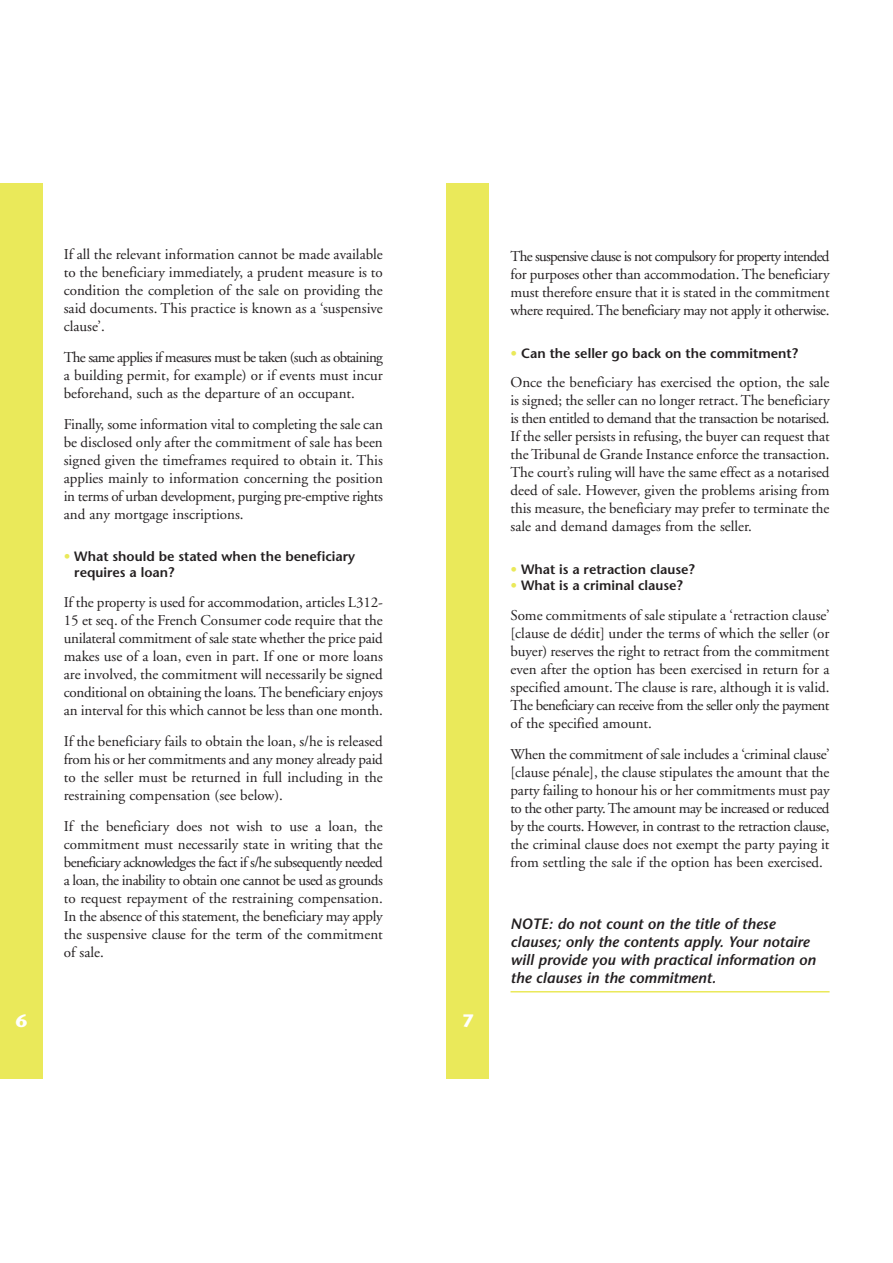
<style>
.page{position:relative;width:893px;height:1263px;background:#fff}
.page>*{position:absolute;margin:0;border:0;box-sizing:border-box;transform-origin:0 0}
.t1{font:700 18px "Stone Sans";color:#fff}
.t2{font:15px/18px "Adobe Garamond";color:#231f20;text-align:justify}
.t3{font:italic 600 15px/18px "Stone Sans";color:#231f20}
.t4{font:600 13.5px/16.2px "Stone Sans";color:#231f20}
.s1{color:#eae95a}
</style>
<div class="page">
<div style="left:446px;top:183px;width:43px;height:895px;background:#eae95a"></div>
<div style="left:0;top:183px;width:43px;height:895px;background:#eae95a"></div>
<hr style="left:510px;top:991px;width:319px;height:2px;background:#eae95a">
<p class="t2" style="left:64px;top:247px;width:320px">If all the relevant information cannot be made available to the beneficiary immediately, a prudent measure is to condition the completion of the sale on providing the said documents. This practice is known as a ‘suspensive clause’.</p>
<p class="t2" style="left:64px;top:349px;width:320px">The same applies if measures must be taken (such as obtaining a building permit, for example) or if events must incur beforehand, such as the departure of an occupant.</p>
<p class="t2" style="left:64px;top:416px;width:320px">Finally, some information vital to completing the sale can be disclosed only after the commitment of sale has been signed given the timeframes required to obtain it. This applies mainly to information concerning the position in terms of urban development, purging pre-emptive rights and any mortgage inscriptions.</p>
<p class="t4" style="left:74px;top:550px;width:282px;text-indent:-11px"><span class="s1">•</span> What should be stated when the beneficiary requires a loan?</p>
<p class="t2" style="left:64px;top:595px;width:320px">If the property is used for accommodation, articles L312- 15 et seq. of the French Consumer code require that the unilateral commitment of sale state whether the price paid makes use of a loan, even in part. If one or more loans are involved, the commitment will necessarily be signed conditional on obtaining the loans. The beneficiary enjoys an interval for this which cannot be less than one month.</p>
<p class="t2" style="left:64px;top:734px;width:320px">If the beneficiary fails to obtain the loan, s/he is released from his or her commitments and any money already paid to the seller must be returned in full including in the restraining compensation (see below).</p>
<p class="t2" style="left:64px;top:818px;width:320px">If the beneficiary does not wish to use a loan, the commitment must necessarily state in writing that the beneficiary acknowledges the fact if s/he subsequently needed a loan, the inability to obtain one cannot be used as grounds to request repayment of the restraining compensation.<br>In the absence of this statement, the beneficiary may apply the suspensive clause for the term of the commitment of sale.</p>
<p class="t1" style="left:16px;top:1014px;width:13px">6</p>
<p class="t1" style="left:462px;top:1014px;width:13px">7</p>
<p class="t2" style="left:510px;top:249px;width:320px">The suspensive clause is not compulsory for property intended for purposes other than accommodation. The beneficiary must therefore ensure that it is stated in the commitment where required. The beneficiary may not apply it otherwise.</p>
<p class="t4" style="left:510px;top:346px;width:289px"><span class="s1">•</span> Can the seller go back on the commitment?</p>
<p class="t2" style="left:510px;top:375px;width:320px">Once the beneficiary has exercised the option, the sale is signed; the seller can no longer retract. The beneficiary is then entitled to demand that the transaction be notarised.<br>If the seller persists in refusing, the buyer can request that the Tribunal de Grande Instance enforce the transaction.<br>The court’s ruling will have the same effect as a notarised deed of sale. However, given the problems arising from this measure, the beneficiary may prefer to terminate the sale and demand damages from the seller.</p>
<p class="t4" style="left:510px;top:563px;width:186px"><span class="s1">•</span> What is a retraction clause?</p>
<p class="t4" style="left:510px;top:579px;width:174px"><span class="s1">•</span> What is a criminal clause?</p>
<p class="t2" style="left:510px;top:608px;width:320px">Some commitments of sale stipulate a ‘retraction clause’ [clause de dédit] under the terms of which the seller (or buyer) reserves the right to retract from the commitment even after the option has been exercised in return for a specified amount. The clause is rare, although it is valid.<br>The beneficiary can receive from the seller only the payment of the specified amount.</p>
<p class="t2" style="left:510px;top:746px;width:320px">When the commitment of sale includes a ‘criminal clause’ [clause pénale], the clause stipulates the amount that the party failing to honour his or her commitments must pay to the other party. The amount may be increased or reduced by the courts. However, in contrast to the retraction clause, the criminal clause does not exempt the party paying it from settling the sale if the option has been exercised.</p>
<p class="t3" style="left:510px;top:916px;width:307px">NOTE: do not count on the title of these clauses; only the contents apply. Your notaire will provide you with practical information on the clauses in the commitment.</p>
</div>
